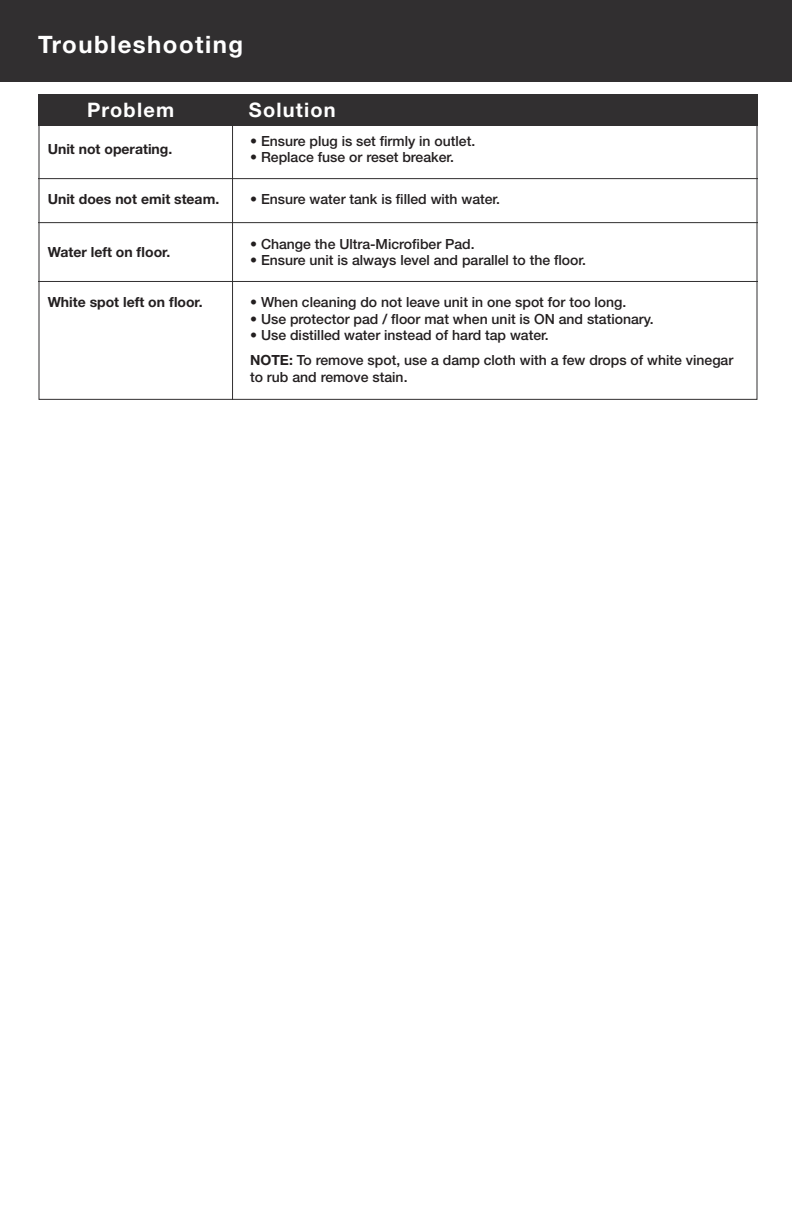
<style>
.page{position:relative;width:792px;height:1224px;background:#fff}
.page>*{position:absolute;margin:0;border:0;box-sizing:border-box;transform-origin:0 0}
.t1{font:700 24px "Helvetica Neue LT Std";letter-spacing:.06em;color:#fff}
.t2{font:700 20px "Helvetica Neue LT Std";letter-spacing:.06em;color:#fff}
.t3{font:500 14px/16.8px "Helvetica Neue LT Std";color:#231f20}
.t4{font:700 14px "Helvetica Neue LT Std";color:#231f20}
.s1{font-weight:700}
</style>
<div class="page">
<div style="left:38px;top:95px;width:720px;height:31px;background:#312f30"></div>
<hr style="left:232px;top:123px;width:1px;height:277px;background:#312f30">
<hr style="left:38px;top:178px;width:720px;height:1px;background:#312f30">
<hr style="left:38px;top:222px;width:720px;height:1px;background:#312f30">
<hr style="left:38px;top:281px;width:720px;height:1px;background:#312f30">
<div style="left:0;top:0;width:792px;height:82px;background:#312f30"></div>
<p class="t1" style="left:38px;top:30px;width:207px">Troubleshooting</p>
<p class="t2" style="left:87px;top:98px;width:89px">Problem</p>
<p class="t2" style="left:249px;top:98px;width:88px">Solution</p>
<p class="t4" style="left:48px;top:140px;width:126px">Unit not operating.</p>
<p class="t4" style="left:48px;top:191px;width:173px">Unit does not emit steam.</p>
<p class="t4" style="left:48px;top:243px;width:124px">Water left on floor.</p>
<p class="t4" style="left:48px;top:293px;width:157px">White spot left on floor.</p>
<p class="t3" style="left:250px;top:132px;width:227px">• Ensure plug is set firmly in outlet.</p>
<p class="t3" style="left:250px;top:149px;width:205px">• Replace fuse or reset breaker.</p>
<p class="t3" style="left:250px;top:191px;width:252px">• Ensure water tank is filled with water.</p>
<p class="t3" style="left:250px;top:235px;width:226px">• Change the Ultra-Microfiber Pad.</p>
<p class="t3" style="left:250px;top:252px;width:337px">• Ensure unit is always level and parallel to the floor.</p>
<p class="t3" style="left:250px;top:293px;width:378px">• When cleaning do not leave unit in one spot for too long.</p>
<p class="t3" style="left:250px;top:310px;width:405px">• Use protector pad / floor mat when unit is ON and stationary.</p>
<p class="t3" style="left:250px;top:327px;width:300px">• Use distilled water instead of hard tap water.</p>
<p class="t3" style="left:250px;top:352px;width:485px"><span class="s1">NOTE:</span> To remove spot, use a damp cloth with a few drops of white vinegar to rub and remove stain.</p>
</div>
